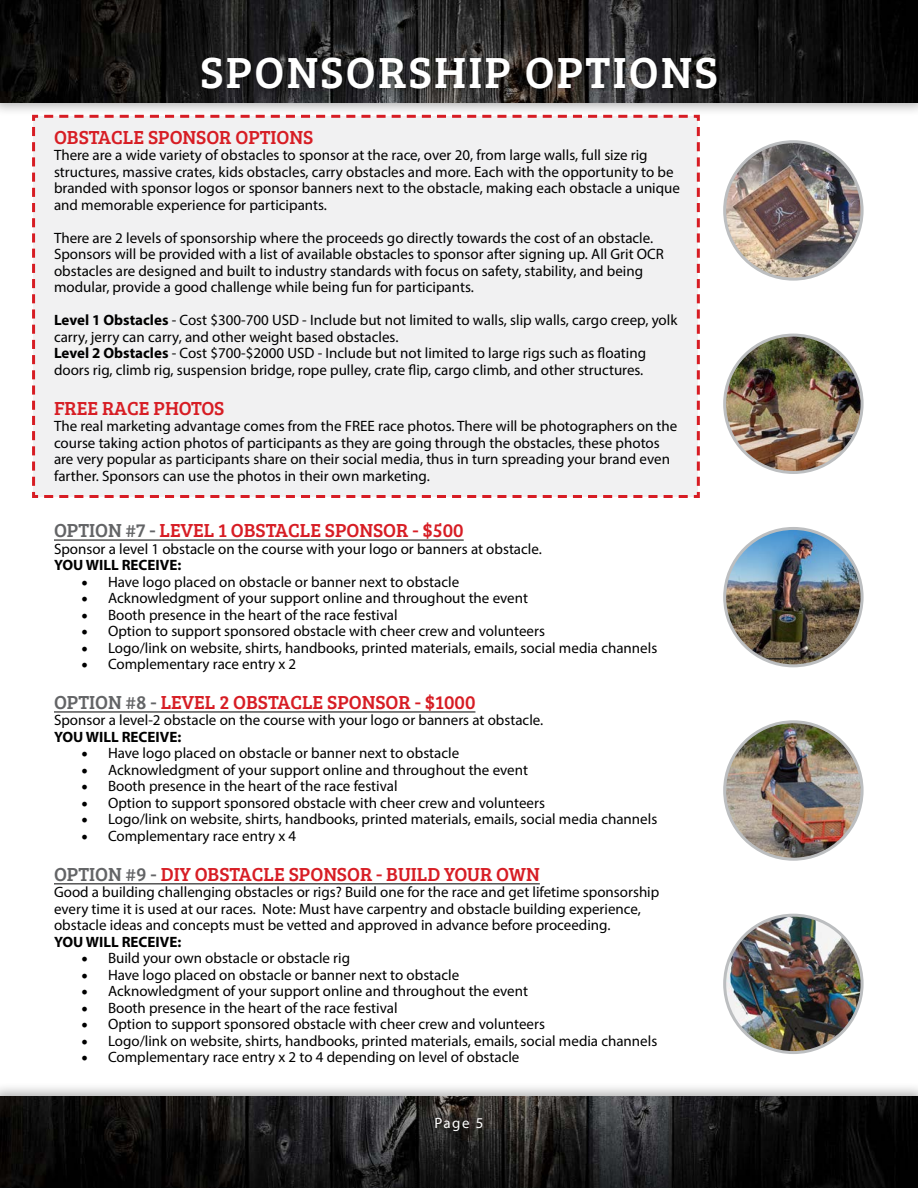
<style>
.page{position:relative;width:918px;height:1188px;background:#fff}
.page>*{position:absolute;margin:0;border:0;box-sizing:border-box;transform-origin:0 0}
.t1{font:45px "Bree Serif";letter-spacing:.05em;color:#fff}
.t2{font:19.5px "Bree Serif";color:#d71d24}
.t3{font:15px/16.5px "Myriad Pro";color:#000}
.t4{font:700 15px "Myriad Pro";color:#000}
.t5{font:15px "Myriad Pro";color:#fff}
.s1{font-weight:700}
.s2{color:#636466}
.s3{font-family:"Minion Pro";font-size:18px}
</style>
<div class="page">
<div style="left:0;top:0;width:918px;height:117px;background:#000;opacity:.3"></div>
<img style="left:0;top:0;width:918px;height:103px">
<div style="left:0;top:1082px;width:918px;height:106px;background:#000;opacity:.3"></div>
<img style="left:0;top:1096px;width:918px;height:92px">
<div style="left:198px;top:55px;width:522px;height:39px;background:#000;opacity:.3"></div>
<div style="left:31px;top:113px;width:670px;height:385px;background:#f1f1f2"></div>
<hr style="left:54px;top:540px;width:410px;height:1px;background:#000">
<hr style="left:54px;top:712px;width:421px;height:1px;background:#000">
<hr style="left:54px;top:883px;width:486px;height:1px;background:#000">
<img style="left:725px;top:528px;width:137px;height:138px;border-radius:69px">
<div style="left:723px;top:527px;width:141px;height:140px;border:3px solid #bcbec0;border-radius:50%"></div>
<img style="left:725px;top:722px;width:137px;height:137px;border-radius:69px">
<div style="left:723px;top:720px;width:141px;height:141px;border:3px solid #bcbec0;border-radius:50%"></div>
<img style="left:725px;top:915px;width:137px;height:138px;border-radius:69px">
<div style="left:723px;top:914px;width:141px;height:140px;border:3px solid #bcbec0;border-radius:50%"></div>
<img style="left:725px;top:335px;width:137px;height:137px;border-radius:69px">
<div style="left:723px;top:334px;width:141px;height:140px;border:3px solid #bcbec0;border-radius:50%"></div>
<img style="left:725px;top:142px;width:137px;height:137px;border-radius:69px">
<div style="left:723px;top:140px;width:141px;height:141px;border:3px solid #bcbec0;border-radius:50%"></div>
<h1 class="t1" style="left:200px;top:40px;width:519px">SPONSORSHIP OPTIONS</h1>
<h2 class="t2" style="left:54px;top:123px;width:261px">OBSTACLE SPONSOR OPTIONS</h2>
<p class="t3" style="left:54px;top:147px;width:628px">There are a wide variety of obstacles to sponsor at the race, over 20, from large walls, full size rig structures, massive crates, kids obstacles, carry obstacles and more. Each with the opportunity to be branded with sponsor logos or sponsor banners next to the obstacle, making each obstacle a unique and memorable experience for participants.</p>
<p class="t3" style="left:54px;top:229px;width:612px">There are 2 levels of sponsorship where the proceeds go directly towards the cost of an obstacle.<br>Sponsors will be provided with a list of available obstacles to sponsor after signing up. All Grit OCR obstacles are designed and built to industry standards with focus on safety, stability, and being modular, provide a good challenge while being fun for participants.</p>
<p class="t3" style="left:54px;top:312px;width:625px"><span class="s1">Level 1 Obstacles</span> - Cost $300-700 USD - Include but not limited to walls, slip walls, cargo creep, yolk carry, jerry can carry, and other weight based obstacles.<br><span class="s1">Level 2 Obstacles</span> - Cost $700-$2000 USD - Include but not limited to large rigs such as floating doors rig, climb rig, suspension bridge, rope pulley, crate flip, cargo climb, and other structures.</p>
<h2 class="t2" style="left:54px;top:394px;width:172px">FREE RACE PHOTOS</h2>
<p class="t3" style="left:54px;top:418px;width:625px">The real marketing advantage comes from the FREE race photos. There will be photographers on the course taking action photos of participants as they are going through the obstacles, these photos are very popular as participants share on their social media, thus in turn spreading your brand even farther. Sponsors can use the photos in their own marketing.</p>
<h2 class="t2" style="left:54px;top:516px;width:411px"><span class="s2">OPTION #7 -</span> LEVEL 1 OBSTACLE SPONSOR - $500</h2>
<p class="t3" style="left:54px;top:540px;width:489px">Sponsor a level 1 obstacle on the course with your logo or banners at obstacle.</p>
<p class="t4" style="left:54px;top:555px;width:129px">YOU WILL RECEIVE:</p>
<p class="t3" style="left:81px;top:573px;width:380px"><span class="s3">•</span> Have logo placed on obstacle or banner next to obstacle</p>
<p class="t3" style="left:81px;top:590px;width:448px"><span class="s3">•</span> Acknowledgment of your support online and throughout the event</p>
<p class="t3" style="left:81px;top:606px;width:318px"><span class="s3">•</span> Booth presence in the heart of the race festival</p>
<p class="t3" style="left:81px;top:623px;width:465px"><span class="s3">•</span> Option to support sponsored obstacle with cheer crew and volunteers</p>
<p class="t3" style="left:81px;top:639px;width:578px"><span class="s3">•</span> Logo/link on website, shirts, handbooks, printed materials, emails, social media channels</p>
<p class="t3" style="left:81px;top:656px;width:217px"><span class="s3">•</span> Complementary race entry x 2</p>
<h2 class="t2" style="left:54px;top:688px;width:423px"><span class="s2">OPTION #8 -</span> LEVEL 2 OBSTACLE SPONSOR - $1000</h2>
<p class="t3" style="left:54px;top:712px;width:491px">Sponsor a level-2 obstacle on the course with your logo or banners at obstacle.</p>
<p class="t4" style="left:54px;top:727px;width:129px">YOU WILL RECEIVE:</p>
<p class="t3" style="left:81px;top:745px;width:380px"><span class="s3">•</span> Have logo placed on obstacle or banner next to obstacle</p>
<p class="t3" style="left:81px;top:761px;width:448px"><span class="s3">•</span> Acknowledgment of your support online and throughout the event</p>
<p class="t3" style="left:81px;top:778px;width:318px"><span class="s3">•</span> Booth presence in the heart of the race festival</p>
<p class="t3" style="left:81px;top:794px;width:465px"><span class="s3">•</span> Option to support sponsored obstacle with cheer crew and volunteers</p>
<p class="t3" style="left:81px;top:811px;width:578px"><span class="s3">•</span> Logo/link on website, shirts, handbooks, printed materials, emails, social media channels</p>
<p class="t3" style="left:81px;top:827px;width:217px"><span class="s3">•</span> Complementary race entry x 4</p>
<h2 class="t2" style="left:54px;top:860px;width:487px"><span class="s2">OPTION #9 -</span> DIY OBSTACLE SPONSOR - BUILD YOUR OWN</h2>
<p class="t3" style="left:54px;top:884px;width:607px">Good a building challenging obstacles or rigs? Build one for the race and get lifetime sponsorship every time it is used at our races. Note: Must have carpentry and obstacle building experience, obstacle ideas and concepts must be vetted and approved in advance before proceeding.</p>
<p class="t4" style="left:54px;top:932px;width:129px">YOU WILL RECEIVE:</p>
<p class="t3" style="left:81px;top:950px;width:271px"><span class="s3">•</span> Build your own obstacle or obstacle rig</p>
<p class="t3" style="left:81px;top:966px;width:380px"><span class="s3">•</span> Have logo placed on obstacle or banner next to obstacle</p>
<p class="t3" style="left:81px;top:983px;width:448px"><span class="s3">•</span> Acknowledgment of your support online and throughout the event</p>
<p class="t3" style="left:81px;top:999px;width:318px"><span class="s3">•</span> Booth presence in the heart of the race festival</p>
<p class="t3" style="left:81px;top:1016px;width:465px"><span class="s3">•</span> Option to support sponsored obstacle with cheer crew and volunteers</p>
<p class="t3" style="left:81px;top:1032px;width:578px"><span class="s3">•</span> Logo/link on website, shirts, handbooks, printed materials, emails, social media channels</p>
<p class="t3" style="left:81px;top:1049px;width:440px"><span class="s3">•</span> Complementary race entry x 2 to 4 depending on level of obstacle</p>
<p class="t5" style="left:434px;top:1114px;width:51px">Page 5</p>
</div>
